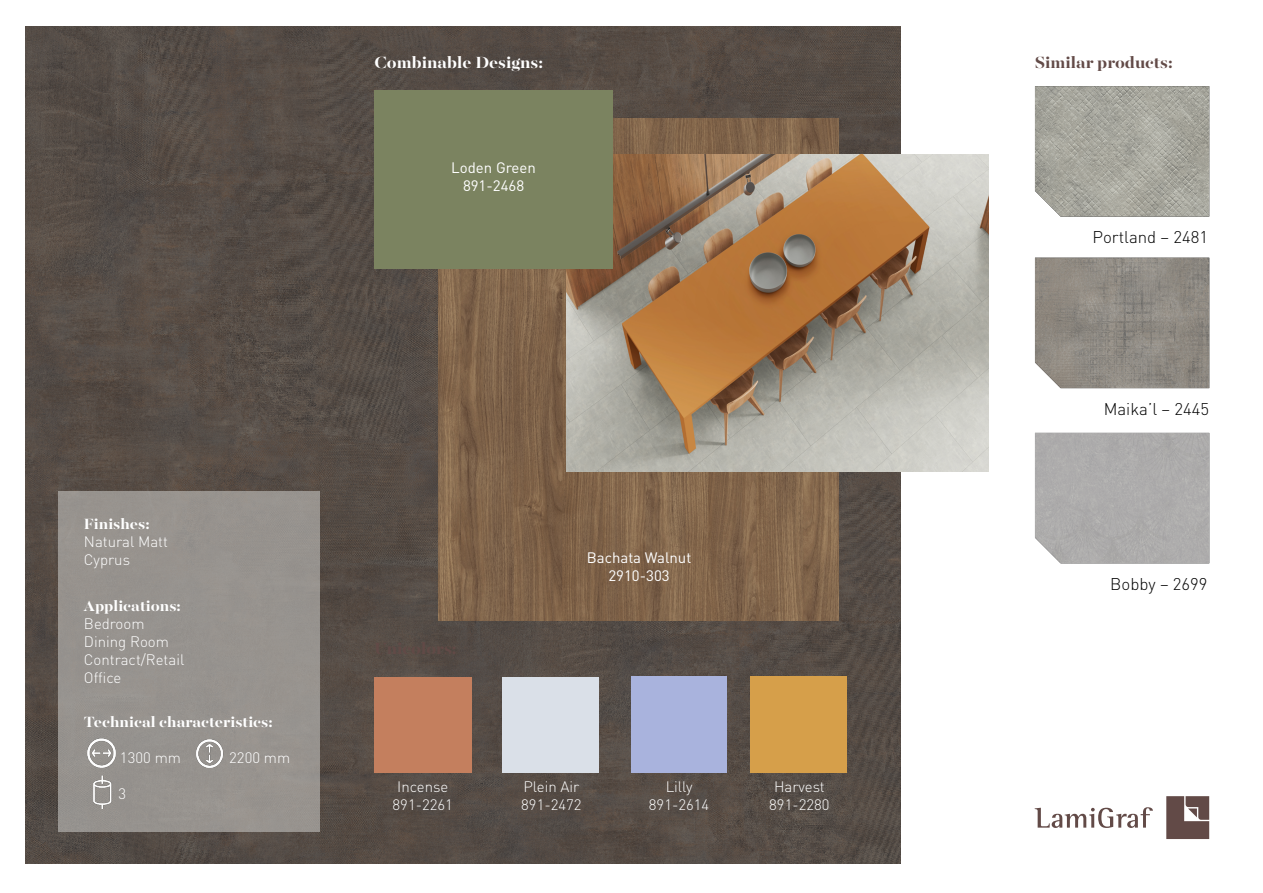
<style>
.page{position:relative;width:1263px;height:893px;background:#fff}
.page>*{position:absolute;margin:0;border:0;box-sizing:border-box;transform-origin:0 0}
.t1{font:700 18px "Majesti Banner";color:#fff}
.t2{font:700 18px "Majesti Banner";color:#624a47}
.t3{font:300 16.8px "DIN Pro";color:#000}
.t4{font:700 16.5px "Majesti Banner";color:#fff}
.t5{font:300 15px "DIN Pro";color:#fff}
.t6{font:15px "DIN Pro";color:#fff}
</style>
<div class="page">
<img style="left:26px;top:27px;width:875px;height:836px">
<div style="left:58px;top:491px;width:262px;height:341px;background:#97938e"></div>
<img style="left:438px;top:118px;width:400px;height:502px">
<div style="left:503px;top:677px;width:95px;height:95px;background:#dae0e8"></div>
<div style="left:631px;top:677px;width:95px;height:95px;background:#a9b3dd"></div>
<div style="left:751px;top:677px;width:95px;height:95px;background:#d69f4a"></div>
<div style="left:375px;top:677px;width:96px;height:95px;background:#c47f5e"></div>
<svg style="left:1035px;top:807px;width:118px;height:21px"></svg>
<svg style="left:1166px;top:796px;width:43px;height:43px;background:#745e5c"></svg>
<img style="left:566px;top:155px;width:423px;height:317px">
<div style="left:375px;top:90px;width:238px;height:179px;background:#7b8360"></div>
<img style="left:1035px;top:86px;width:174px;height:131px">
<div style="left:1035px;top:433px;width:174px;height:130px;background:#adacac"></div>
<img style="left:1035px;top:258px;width:174px;height:130px">
<img style="left:87px;top:738px;width:29px;height:30px">
<img style="left:196px;top:739px;width:28px;height:29px">
<img style="left:90px;top:775px;width:22px;height:33px">
<p class="t4" style="left:84px;top:513px;width:67px">Finishes:</p>
<p class="t5" style="left:84px;top:532px;width:86px">Natural Matt</p>
<p class="t5" style="left:84px;top:550px;width:48px">Cyprus</p>
<p class="t4" style="left:84px;top:595px;width:98px">Applications:</p>
<p class="t5" style="left:84px;top:613px;width:62px">Bedroom</p>
<p class="t5" style="left:84px;top:631px;width:87px">Dining Room</p>
<p class="t5" style="left:84px;top:649px;width:102px">Contract/Retail</p>
<p class="t5" style="left:84px;top:667px;width:39px">Office</p>
<p class="t4" style="left:84px;top:711px;width:190px">Technical characteristics:</p>
<p class="t5" style="left:120px;top:747px;width:63px">1300 mm</p>
<p class="t5" style="left:229px;top:747px;width:63px">2200 mm</p>
<p class="t5" style="left:118px;top:783px;width:9px">3</p>
<p class="t1" style="left:375px;top:50px;width:170px">Combinable Designs:</p>
<p class="t2" style="left:1035px;top:50px;width:140px">Similar products:</p>
<p class="t6" style="left:451px;top:158px;width:86px">Loden Green</p>
<p class="t6" style="left:463px;top:176px;width:63px">891-2468</p>
<p class="t6" style="left:587px;top:547px;width:106px">Bachata Walnut</p>
<p class="t6" style="left:608px;top:565px;width:63px">2910-303</p>
<p class="t5" style="left:397px;top:776px;width:53px">Incense</p>
<p class="t5" style="left:393px;top:794px;width:62px">891-2261</p>
<p class="t5" style="left:523px;top:776px;width:57px">Plein Air</p>
<p class="t5" style="left:521px;top:794px;width:62px">891-2472</p>
<p class="t5" style="left:666px;top:776px;width:28px">Lilly</p>
<p class="t5" style="left:649px;top:794px;width:62px">891-2614</p>
<p class="t5" style="left:774px;top:776px;width:52px">Harvest</p>
<p class="t5" style="left:769px;top:794px;width:62px">891-2280</p>
<p class="t3" style="left:1092px;top:226px;width:117px">Portland – 2481</p>
<p class="t3" style="left:1104px;top:398px;width:107px">Maika’l – 2445</p>
<p class="t3" style="left:1110px;top:573px;width:99px">Bobby – 2699</p>
</div>
